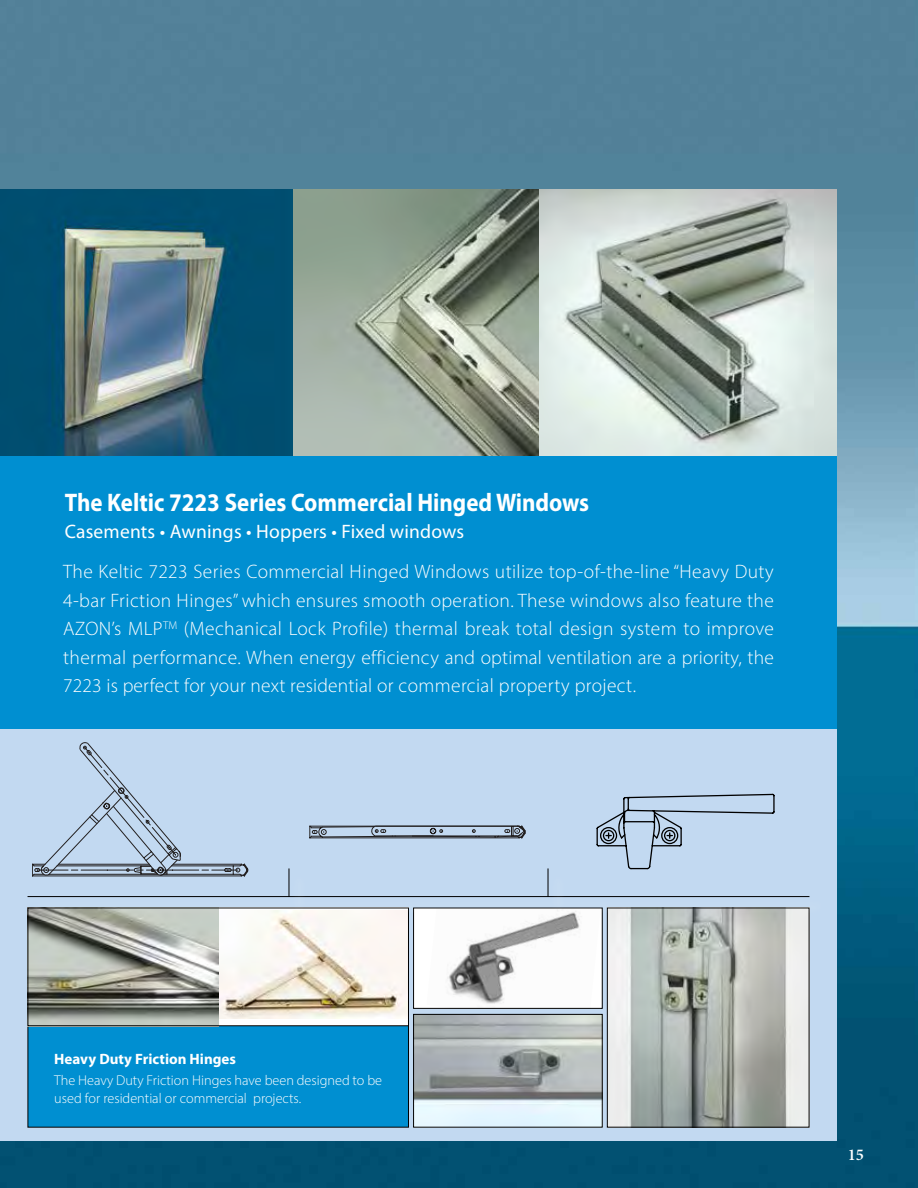
<style>
.page{position:relative;width:918px;height:1188px;background:#fff}
.page>*{position:absolute;margin:0;border:0;box-sizing:border-box;transform-origin:0 0}
.t1{font:700 25.5px "Myriad Pro";color:#fff;scale:.9 1}
.t2{font:300 19.5px/28.5px "Myriad Pro";letter-spacing:.02em;color:#fff;text-align:justify}
.t3{font:19.5px "Myriad Pro";letter-spacing:.01em;color:#fff}
.t4{font:600 16.5px "Minion Pro";color:#fff}
.t5{font:700 15px "Myriad Pro";color:#fff}
.t6{font:300 14.25px/18px "Myriad Pro";color:#fff}
</style>
<div class="page">
<img style="left:0;top:0;width:918px;height:1188px">
<div style="left:0;top:407px;width:837px;height:322px;background:#008fd1"></div>
<div style="left:0;top:729px;width:837px;height:411px;background:#c2d9f1"></div>
<svg style="left:596px;top:793px;width:179px;height:77px"></svg>
<svg style="left:32px;top:742px;width:216px;height:135px"></svg>
<svg style="left:310px;top:825px;width:216px;height:14px"></svg>
<img style="left:609px;top:916px;width:198px;height:210px">
<div style="left:607px;top:908px;width:202px;height:220px;border:1px solid #000"></div>
<img style="left:415px;top:1016px;width:186px;height:110px">
<div style="left:413px;top:1014px;width:190px;height:114px;border:1px solid #000"></div>
<div style="left:414px;top:908px;width:188px;height:100px;background:#fff"></div>
<img style="left:447px;top:916px;width:133px;height:88px">
<div style="left:413px;top:908px;width:190px;height:101px;border:1px solid #000"></div>
<div style="left:28px;top:1014px;width:380px;height:113px;background:#008fd1"></div>
<div style="left:218px;top:908px;width:191px;height:118px;background:#fff"></div>
<img style="left:219px;top:916px;width:188px;height:103px">
<img style="left:30px;top:910px;width:189px;height:114px">
<div style="left:28px;top:908px;width:381px;height:118px;border:1px solid #000"></div>
<div style="left:31px;top:898px;width:796px;height:18px;background:#fff;opacity:.75"></div>
<hr style="left:28px;top:896px;width:781px;height:1px;background:#000">
<div style="left:291px;top:872px;width:17px;height:42px;background:#fff;opacity:.75"></div>
<svg style="left:289px;top:868px;width:1px;height:28px"></svg>
<div style="left:550px;top:872px;width:17px;height:42px;background:#fff;opacity:.75"></div>
<svg style="left:548px;top:868px;width:1px;height:28px"></svg>
<img style="left:0;top:189px;width:293px;height:266px">
<img style="left:293px;top:189px;width:247px;height:266px">
<svg style="left:540px;top:189px;width:297px;height:266px;background:#bac4be"></svg>
<h1 class="t1" style="left:65px;top:485px;width:584px">The Keltic 7223 Series Commercial Hinged Windows</h1>
<p class="t3" style="left:65px;top:519px;width:401px">Casements • Awnings • Hoppers • Fixed windows</p>
<p class="t2" style="left:63px;top:557px;width:712px">The Keltic 7223 Series Commercial Hinged Windows utilize top-of-the-line “Heavy Duty 4-bar Friction Hinges” which ensures smooth operation. These windows also feature the AZON’s MLP<sup>TM</sup> (Mechanical Lock Profile) thermal break total design system to improve thermal performance. When energy efficiency and optimal ventilation are a priority, the 7223 is perfect for your next residential or commercial property project.</p>
<p class="t5" style="left:54px;top:1049px;width:183px">Heavy Duty Friction Hinges</p>
<p class="t6" style="left:54px;top:1071px;width:329px">The Heavy Duty Friction Hinges have been designed to be used for residential or commercial projects.</p>
<p class="t4" style="left:848px;top:1143px;width:18px">15</p>
</div>
